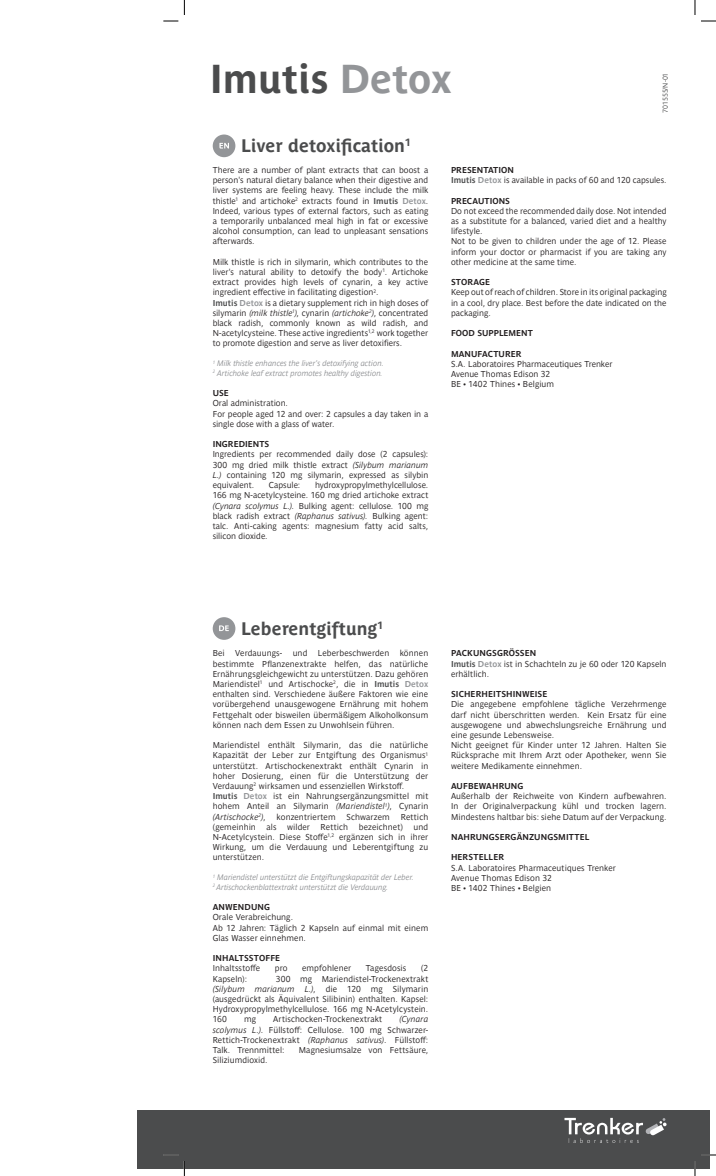
<style>
.page{position:relative;width:716px;height:1176px;background:#fff}
.page>*{position:absolute;margin:0;border:0;box-sizing:border-box;transform-origin:0 0}
.t1{font:700 40px "Parisine Plus Std";color:#4b4c4d}
.t2{font:700 18px "Parisine Plus Std";color:#4b4c4d}
.t3{font:8.5px/10.2px "Parisine Std Gris";letter-spacing:.005em;color:#231f20}
.t4{font:700 8.5px "Parisine Std Gris";letter-spacing:.01em;color:#231f20}
.t5{font:italic 8px/9.6px "Parisine Std Gris";letter-spacing:-.005em;color:#898b8e}
.t6{font:7px "Parisine Std Gris";color:#4b4c4d}
.s1{color:#939598}
.s2{font-family:"Parisine Std";color:#939598}
.s3{font-family:"Parisine Std Gris"}
.s4{font-weight:700;color:#4b4c4d}
.s5{font-weight:700;color:#939598}
.s6{font-style:italic}
.s7{font-weight:700}
</style>
<div class="page">
<div style="left:213px;top:135px;width:22px;height:22px;background:#939598;border-radius:50%"></div>
<div style="left:213px;top:617px;width:22px;height:23px;background:#939598;border-radius:50%"></div>
<div style="left:137px;top:1111px;width:572px;height:58px;background:#4b4c4d"></div>
<svg style="left:564px;top:1118px;width:102px;height:25px"></svg>
<svg style="left:219px;top:143px;width:10px;height:5px"></svg>
<svg style="left:219px;top:625px;width:10px;height:6px"></svg>
<svg style="left:163px;top:20px;width:15px;height:2px"></svg>
<svg style="left:163px;top:1154px;width:15px;height:2px"></svg>
<svg style="left:184px;top:0;width:1px;height:15px"></svg>
<svg style="left:184px;top:1161px;width:1px;height:15px"></svg>
<svg style="left:694px;top:0;width:21px;height:22px"></svg>
<svg style="left:694px;top:1154px;width:21px;height:22px"></svg>
<h1 class="t1" style="left:210px;top:55px;width:243px">Imutis <span class="s1">Deto</span><span class="s2">x</span></h1>
<h2 class="t2" style="left:241px;top:135px;width:171px">Liver deto<span class="s3">x</span>ification<sup>1</sup></h2>
<p class="t6" style="left:661px;top:113px;width:42px;rotate:-90deg">701555/N-01</p>
<p class="t3" style="left:213px;top:165px;width:217px;text-align:justify">There are a number of plant extracts that can boost a person's natural dietary balance when their digestive and liver systems are feeling heavy. These include the milk thistle<sup>1</sup> and artichoke<sup>2</sup> extracts found in <span class="s4">Imutis</span> <span class="s5">Detox</span>.<br>Indeed, various types of external factors, such as eating a temporarily unbalanced meal high in fat or excessive alcohol consumption, can lead to unpleasant sensations afterwards.</p>
<p class="t3" style="left:213px;top:257px;width:217px">Milk thistle is rich in silymarin, which contributes to the liver's natural ability to detoxify the body<sup>1</sup>. Artichoke extract provides high levels of cynarin, a key active ingredient effective in facilitating digestion<sup>2</sup>.<br><span class="s4">Imutis</span> <span class="s5">Detox</span> is a dietary supplement rich in high doses of silymarin <span class="s6">(milk thistle</span><sup>1</sup><span class="s6">)</span>, cynarin <span class="s6">(artichoke</span><sup>2</sup><span class="s6">)</span>, concentrated black radish, commonly known as wild radish, and N-acetylcysteine. These active ingredients<sup>1,2</sup> work together to promote digestion and serve as liver detoxifiers.</p>
<p class="t5" style="left:213px;top:359px;width:172px"><sup>1</sup> Milk thistle enhances the liver's detoxifying action.<br><sup>2</sup> Artichoke leaf extract promotes healthy digestion.</p>
<p class="t4" style="left:213px;top:388px;width:18px">USE</p>
<p class="t3" style="left:213px;top:398px;width:217px">Oral administration.<br>For people aged 12 and over: 2 capsules a day taken in a single dose with a glass of water.</p>
<p class="t4" style="left:213px;top:439px;width:58px">INGREDIENTS</p>
<p class="t3" style="left:213px;top:449px;width:217px;text-align:justify">Ingredients per recommended daily dose (2 capsules):<br>300 mg dried milk thistle extract <span class="s6">(Silybum marianum L.)</span> containing 120 mg silymarin, expressed as silybin equivalent.</p>
<p class="t3" style="left:213px;top:480px;width:217px;text-align:justify;text-indent:102px">hydroxypropylmethylcellulose.<br>166 mg N-acetylcysteine. 160 mg dried artichoke extract <span class="s6">(Cynara scolymus L.).</span> Bulking agent: cellulose. 100 mg black radish extract <span class="s6">(Raphanus sativus).</span> Bulking agent: talc. Anti-caking agents: magnesium fatty acid salts, silicon dioxide.</p>
<p class="t3" style="left:269px;top:480px;width:33px">Capsule:</p>
<p class="t3" style="left:451px;top:165px;width:217px"><span class="s7">PRESENTATION<br></span><span class="s4">Imutis</span> <span class="s5">Detox</span> is available in packs of 60 and 120 capsules.</p>
<p class="t4" style="left:451px;top:196px;width:61px">PRECAUTIONS</p>
<p class="t3" style="left:451px;top:206px;width:217px">Do not exceed the recommended daily dose. Not intended as a substitute for a balanced, varied diet and a healthy lifestyle.<br>Not to be given to children under the age of 12. Please inform your doctor or pharmacist if you are taking any other medicine at the same time.</p>
<p class="t4" style="left:451px;top:277px;width:41px">STORAGE</p>
<p class="t3" style="left:451px;top:287px;width:217px;text-align:justify">Keep out of reach of children. Store in its original packaging in a cool, dry place. Best before the date indicated on the packaging.</p>
<p class="t4" style="left:451px;top:328px;width:83px">FOOD SUPPLEMENT</p>
<p class="t4" style="left:451px;top:349px;width:72px">MANUFACTURER</p>
<p class="t3" style="left:451px;top:359px;width:163px">S.A. Laboratoires Pharmaceutiques Trenker<br>Avenue Thomas Edison 32<br>BE • 1402 Thines • Belgium</p>
<h2 class="t2" style="left:241px;top:618px;width:143px">Leberentgiftung<sup>1</sup></h2>
<p class="t3" style="left:213px;top:648px;width:217px;text-align:justify">Bei Verdauungs- und Leberbeschwerden können bestimmte Pflanzenextrakte helfen, das natürliche Ernährungsgleichgewicht zu unterstützen. Dazu gehören Mariendistel<sup>1</sup> und Artischocke<sup>2</sup>, die in <span class="s4">Imutis</span> <span class="s5">Detox </span>enthalten sind. Verschiedene äußere Faktoren wie eine vorübergehend unausgewogene Ernährung mit hohem Fettgehalt oder bisweilen übermäßigem Alkoholkonsum können nach dem Essen zu Unwohlsein führen.</p>
<p class="t3" style="left:213px;top:740px;width:217px">Mariendistel enthält Silymarin, das die natürliche Kapazität der Leber zur Entgiftung des Organismus<sup>1 </sup>unterstützt. Artischockenextrakt enthält Cynarin in hoher Dosierung, einen für die Unterstützung der Verdauung<sup>2</sup> wirksamen und essenziellen Wirkstoff.<br><span class="s4">Imutis</span> <span class="s5">Detox</span> ist ein Nahrungsergänzungsmittel mit hohem Anteil an Silymarin <span class="s6">(Mariendistel</span><sup>1</sup><span class="s6">)</span>, Cynarin <span class="s6">(Artischocke</span><sup>2</sup><span class="s6">)</span>,</p>
<p class="t3" style="left:213px;top:811px;width:217px;text-align:justify;text-indent:188px">Rettich (gemeinhin als wilder Rettich bezeichnet) und N-Acetylcystein. Diese Stoffe<sup>1,2</sup> ergänzen sich in ihrer Wirkung, um die Verdauung und Leberentgiftung zu unterstützen.</p>
<p class="t5" style="left:213px;top:873px;width:203px"><sup>1</sup> Mariendistel unterstützt die Entgiftungskapazität der Leber.<br><sup>2</sup> Artischockenblattextrakt unterstützt die Verdauung.</p>
<p class="t4" style="left:213px;top:902px;width:59px">ANWENDUNG</p>
<p class="t3" style="left:213px;top:912px;width:217px">Orale Verabreichung.<br>Ab 12 Jahren: Täglich 2 Kapseln auf einmal mit einem<br>Glas Wasser einnehmen.</p>
<p class="t4" style="left:213px;top:953px;width:69px">INHALTSSTOFFE</p>
<p class="t3" style="left:213px;top:963px;width:49px">Inhaltsstoffe</p>
<p class="t3" style="left:275px;top:963px;width:14px">pro</p>
<p class="t3" style="left:302px;top:963px;width:51px">empfohlener</p>
<p class="t3" style="left:366px;top:963px;width:42px">Tagesdosis</p>
<p class="t3" style="left:421px;top:963px;width:9px">(2</p>
<p class="t3" style="left:213px;top:973px;width:36px">Kapseln):</p>
<p class="t3" style="left:276px;top:811px;width:60px">konzentriertem</p>
<p class="t3" style="left:346px;top:811px;width:45px">Schwarzem</p>
<p class="t3" style="left:213px;top:973px;width:217px;text-align:justify;text-indent:63px">300 mg Mariendistel-Trockenextrakt <span class="s6">(Silybum marianum L.)</span>, die 120 mg Silymarin (ausgedrückt als Äquivalent Silibinin) enthalten. Kapsel:<br>Hydroxypropylmethylcellulose. 166 mg N-Acetylcystein.<br>160</p>
<p class="t3" style="left:244px;top:1014px;width:13px">mg</p>
<p class="t3" style="left:273px;top:1014px;width:110px">Artischocken-Trockenextrakt</p>
<p class="t3" style="left:213px;top:1014px;width:217px;text-align:justify;text-indent:187px"><span class="s6">(Cynara scolymus L.)</span>. Füllstoff: Cellulose. 100 mg Schwarzer-Rettich-Trockenextrakt <span class="s6">(Raphanus sativus)</span>. Füllstoff:<br>Talk. Trennmittel:</p>
<p class="t3" style="left:299px;top:1045px;width:131px">Magnesiumsalze von Fettsäure,</p>
<p class="t3" style="left:213px;top:1055px;width:56px">Siliziumdioxid.</p>
<p class="t3" style="left:451px;top:648px;width:217px"><span class="s7">PACKUNGSGRÖSSEN<br></span><span class="s4">Imutis</span> <span class="s5">Detox</span> ist in Schachteln zu je 60 oder 120 Kapseln erhältlich.</p>
<p class="t4" style="left:451px;top:689px;width:98px">SICHERHEITSHINWEISE</p>
<p class="t3" style="left:451px;top:699px;width:217px">Die angegebene empfohlene tägliche Verzehrmenge darf nicht überschritten werden. Kein Ersatz für eine ausgewogene und abwechslungsreiche Ernährung und eine gesunde Lebensweise.<br>Nicht geeignet für Kinder unter 12 Jahren. Halten Sie Rücksprache mit Ihrem Arzt oder Apotheker, wenn Sie weitere Medikamente einnehmen.</p>
<p class="t4" style="left:451px;top:781px;width:74px">AUFBEWAHRUNG</p>
<p class="t3" style="left:451px;top:791px;width:217px;text-align:justify">Außerhalb der Reichweite von Kindern aufbewahren.<br>In der Originalverpackung kühl und trocken lagern.<br>Mindestens haltbar bis: siehe Datum auf der Verpackung.</p>
<p class="t4" style="left:451px;top:832px;width:140px">NAHRUNGSERGÄNZUNGSMITTEL</p>
<p class="t4" style="left:451px;top:852px;width:55px">HERSTELLER</p>
<p class="t3" style="left:451px;top:862px;width:166px">S.A. Laboratoires Pharmaceutiques Trenker<br>Avenue Thomas Edison 32<br>BE • 1402 Thines • Belgien</p>
</div>
